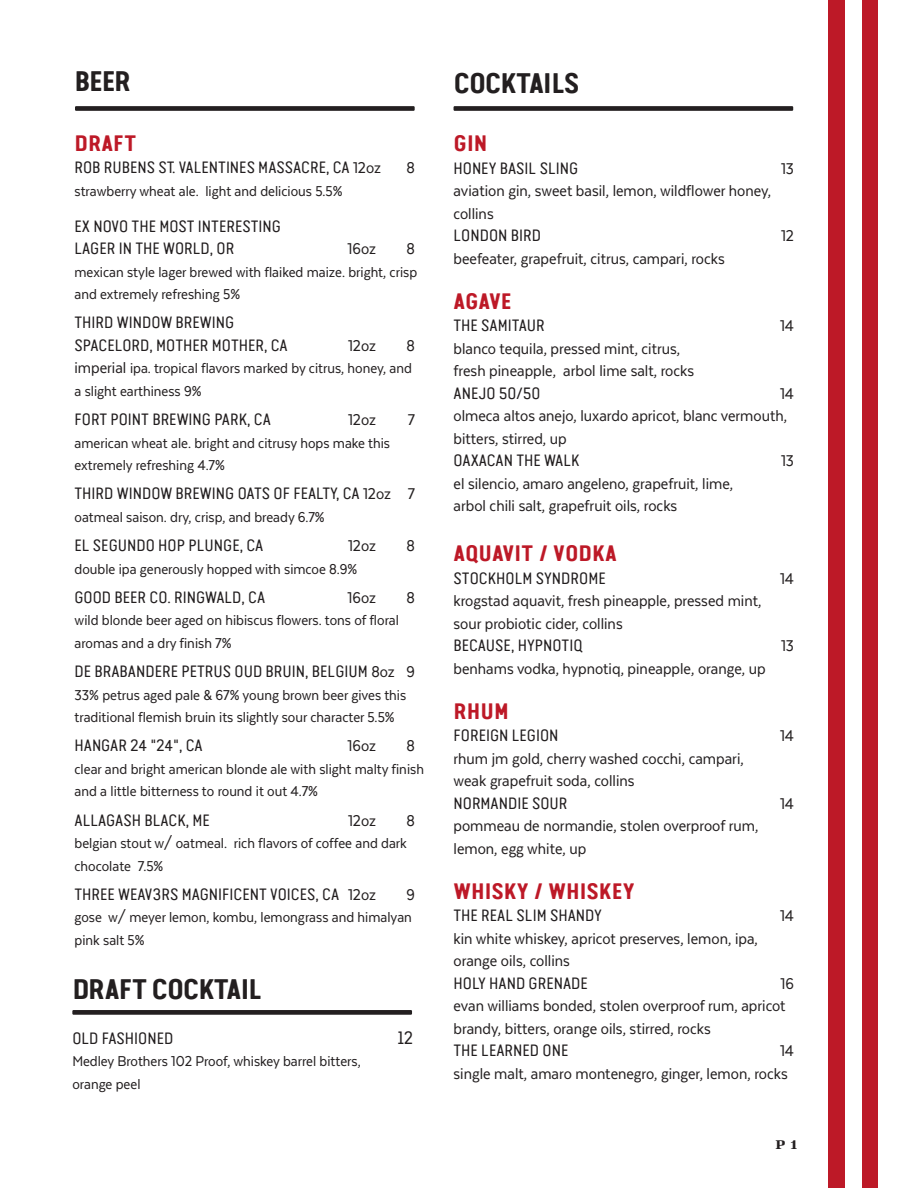
<style>
.page{position:relative;width:918px;height:1188px;background:#fff}
.page>*{position:absolute;margin:0;border:0;box-sizing:border-box;transform-origin:0 0}
.t1{font:700 28.5px "Van Condensed Pro";letter-spacing:-.05em;color:#231f20}
.t2{font:700 22.5px "Van Condensed Pro";color:#bd1927}
.t3{font:18px/22.5px "Texta Narrow";color:#231f20}
.t4{font:18px "Van Condensed Pro";color:#231f20}
.t5{font:16.5px/22.5px "Texta Narrow";color:#231f20}
.t6{font:16.5px/22.5px "Van Condensed Pro";color:#231f20}
.t7{font:700 13.5px "Velo Serif Display";color:#231f20}
.s1{font-family:"Texta Narrow";font-size:18px}
.s2{font-size:18px}
.s3{font-family:"Van Condensed Pro"}
</style>
<div class="page">
<div style="left:861px;top:0;width:17px;height:1188px;background:#bd1927"></div>
<div style="left:829px;top:0;width:16px;height:1188px;background:#bd1927"></div>
<div style="left:72px;top:1010px;width:340px;height:5px;background:#231f20"></div>
<div style="left:75px;top:106px;width:340px;height:5px;background:#231f20"></div>
<div style="left:454px;top:106px;width:339px;height:5px;background:#231f20"></div>
<p class="t1" style="left:75px;top:59px;width:58px">BEER</p>
<p class="t2" style="left:75px;top:125px;width:64px">DRAFT</p>
<p class="t6" style="left:75px;top:155px;width:308px">ROB RUBENS ST. VALENTINES MASSACRE, CA <span class="s1">12oz</span></p>
<p class="t3" style="left:407px;top:156px;width:10px">8</p>
<p class="t5" style="left:75px;top:179px;width:269px">strawberry wheat ale. light and delicious 5.5%</p>
<p class="t6" style="left:75px;top:213px;width:208px">EX NOVO THE MOST INTERESTING<br>LAGER IN THE WORLD, OR</p>
<p class="t3" style="left:348px;top:237px;width:30px">16oz</p>
<p class="t3" style="left:407px;top:237px;width:10px">8</p>
<p class="t5" style="left:75px;top:260px;width:344px">mexican style lager brewed with flaiked maize. bright, crisp and extremely refreshing 5%</p>
<p class="t6" style="left:75px;top:310px;width:215px">THIRD WINDOW BREWING<br>SPACELORD, MOTHER MOTHER, CA</p>
<p class="t3" style="left:348px;top:334px;width:29px">12oz</p>
<p class="t3" style="left:407px;top:334px;width:10px">8</p>
<p class="t5" style="left:75px;top:357px;width:339px"><span class="s2">imperial</span> ipa. tropical flavors marked by citrus, honey, and a slight earthiness 9%</p>
<p class="t6" style="left:75px;top:407px;width:198px">FORT POINT BREWING PARK, CA</p>
<p class="t3" style="left:348px;top:408px;width:29px">12oz</p>
<p class="t3" style="left:408px;top:408px;width:9px">7</p>
<p class="t5" style="left:75px;top:431px;width:317px">american wheat ale. bright and citrusy hops make this extremely refreshing 4.7%</p>
<p class="t5" style="left:75px;top:483px;width:342px"><span class="s3">THIRD WINDOW BREWING OATS OF FEALTY, CA</span> <span class="s2">12oz 7 </span>oatmeal saison. dry, crisp, and bready 6.7%</p>
<p class="t6" style="left:75px;top:533px;width:190px">EL SEGUNDO HOP PLUNGE, CA</p>
<p class="t3" style="left:348px;top:534px;width:29px">12oz</p>
<p class="t3" style="left:407px;top:534px;width:10px">8</p>
<p class="t5" style="left:75px;top:557px;width:284px">double ipa generously hopped with simcoe 8.9%</p>
<p class="t6" style="left:75px;top:585px;width:192px">GOOD BEER CO. RINGWALD, CA</p>
<p class="t3" style="left:348px;top:586px;width:30px">16oz</p>
<p class="t3" style="left:407px;top:586px;width:10px">8</p>
<p class="t5" style="left:75px;top:609px;width:326px">wild blonde beer aged on hibiscus flowers. tons of floral aromas and a dry finish 7%</p>
<p class="t5" style="left:75px;top:661px;width:342px"><span class="s3">DE BRABANDERE PETRUS OUD BRUIN, BELGIUM</span> <span class="s2">8oz 9<br></span>33% petrus aged pale &amp; 67% young brown beer gives this traditional flemish bruin its slightly sour character 5.5%</p>
<p class="t6" style="left:75px;top:733px;width:130px">HANGAR 24 "24", CA</p>
<p class="t3" style="left:348px;top:734px;width:30px">16oz</p>
<p class="t3" style="left:407px;top:734px;width:10px">8</p>
<p class="t5" style="left:75px;top:757px;width:351px">clear and bright american blonde ale with slight malty finish and a little bitterness to round it out 4.7%</p>
<p class="t6" style="left:75px;top:807px;width:137px">ALLAGASH BLACK, ME</p>
<p class="t3" style="left:348px;top:809px;width:29px">12oz</p>
<p class="t3" style="left:407px;top:809px;width:10px">8</p>
<p class="t5" style="left:75px;top:832px;width:334px">belgian stout w/ oatmeal. rich flavors of coffee and dark chocolate 7.5%</p>
<p class="t6" style="left:75px;top:882px;width:303px">THREE WEAV3RS MAGNIFICENT VOICES, CA <span class="s1">12oz</span></p>
<p class="t3" style="left:407px;top:883px;width:10px">9</p>
<p class="t5" style="left:75px;top:906px;width:339px">gose w/ meyer lemon, kombu, lemongrass and himalyan pink salt 5%</p>
<p class="t1" style="left:72px;top:967px;width:191px">DRAFT COCKTAIL</p>
<p class="t6" style="left:72px;top:1026px;width:103px">OLD FASHIONED</p>
<p class="t4" style="left:398px;top:1025px;width:16px">12</p>
<p class="t5" style="left:72px;top:1050px;width:290px">Medley Brothers 102 Proof, whiskey barrel bitters, orange peel</p>
<p class="t1" style="left:454px;top:61px;width:128px">COCKTAILS</p>
<p class="t2" style="left:454px;top:126px;width:35px">GIN</p>
<p class="t6" style="left:454px;top:156px;width:126px">HONEY BASIL SLING</p>
<p class="t3" style="left:781px;top:157px;width:14px">13</p>
<p class="t3" style="left:454px;top:179px;width:319px">aviation gin, sweet basil, lemon, wildflower honey, collins</p>
<p class="t6" style="left:454px;top:223px;width:89px">LONDON BIRD</p>
<p class="t3" style="left:781px;top:224px;width:14px">12</p>
<p class="t3" style="left:454px;top:247px;width:273px">beefeater, grapefruit, citrus, campari, rocks</p>
<p class="t2" style="left:454px;top:283px;width:60px">AGAVE</p>
<p class="t6" style="left:454px;top:313px;width:93px">THE SAMITAUR</p>
<p class="t3" style="left:780px;top:314px;width:16px">14</p>
<p class="t3" style="left:454px;top:337px;width:242px">blanco tequila, pressed mint, citrus, fresh pineapple, arbol lime salt, rocks</p>
<p class="t6" style="left:454px;top:381px;width:88px">ANEJO 50/50</p>
<p class="t3" style="left:454px;top:382px;width:342px;text-indent:326px">14 olmeca altos anejo, luxardo apricot, blanc vermouth, bitters, stirred, up</p>
<p class="t6" style="left:454px;top:448px;width:128px">OAXACAN THE WALK</p>
<p class="t3" style="left:781px;top:449px;width:14px">13</p>
<p class="t3" style="left:454px;top:472px;width:281px">el silencio, amaro angeleno, grapefruit, lime, arbol chili salt, grapefruit oils, rocks</p>
<p class="t2" style="left:454px;top:536px;width:165px">AQUAVIT / VODKA</p>
<p class="t6" style="left:454px;top:566px;width:154px">STOCKHOLM SYNDROME</p>
<p class="t3" style="left:780px;top:567px;width:16px">14</p>
<p class="t3" style="left:454px;top:590px;width:309px">krogstad aquavit, fresh pineapple, pressed mint, sour probiotic cider, collins</p>
<p class="t6" style="left:454px;top:633px;width:131px">BECAUSE, HYPNOTIQ</p>
<p class="t3" style="left:781px;top:635px;width:14px">13</p>
<p class="t3" style="left:454px;top:657px;width:314px">benhams vodka, hypnotiq, pineapple, orange, up</p>
<p class="t2" style="left:454px;top:693px;width:57px">RHUM</p>
<p class="t6" style="left:454px;top:723px;width:107px">FOREIGN LEGION</p>
<p class="t3" style="left:780px;top:725px;width:16px">14</p>
<p class="t3" style="left:454px;top:747px;width:292px">rhum jm gold, cherry washed cocchi, campari, weak grapefruit soda, collins</p>
<p class="t6" style="left:454px;top:791px;width:116px">NORMANDIE SOUR</p>
<p class="t3" style="left:780px;top:792px;width:16px">14</p>
<p class="t3" style="left:454px;top:815px;width:306px">pommeau de normandie, stolen overproof rum, lemon, egg white, up</p>
<p class="t2" style="left:454px;top:873px;width:183px">WHISKY / WHISKEY</p>
<p class="t6" style="left:454px;top:903px;width:150px">THE REAL SLIM SHANDY</p>
<p class="t3" style="left:780px;top:905px;width:16px">14</p>
<p class="t3" style="left:454px;top:927px;width:306px">kin white whiskey, apricot preserves, lemon, ipa, orange oils, collins</p>
<p class="t6" style="left:454px;top:971px;width:136px">HOLY HAND GRENADE</p>
<p class="t3" style="left:454px;top:972px;width:342px;text-indent:327px">16 evan williams bonded, stolen overproof rum, apricot brandy, bitters, orange oils, stirred, rocks</p>
<p class="t6" style="left:454px;top:1038px;width:116px">THE LEARNED ONE</p>
<p class="t3" style="left:454px;top:1040px;width:342px;text-indent:326px">14 single malt, amaro montenegro, ginger, lemon, rocks</p>
<p class="t7" style="left:776px;top:1137px;width:23px">P 1</p>
</div>
